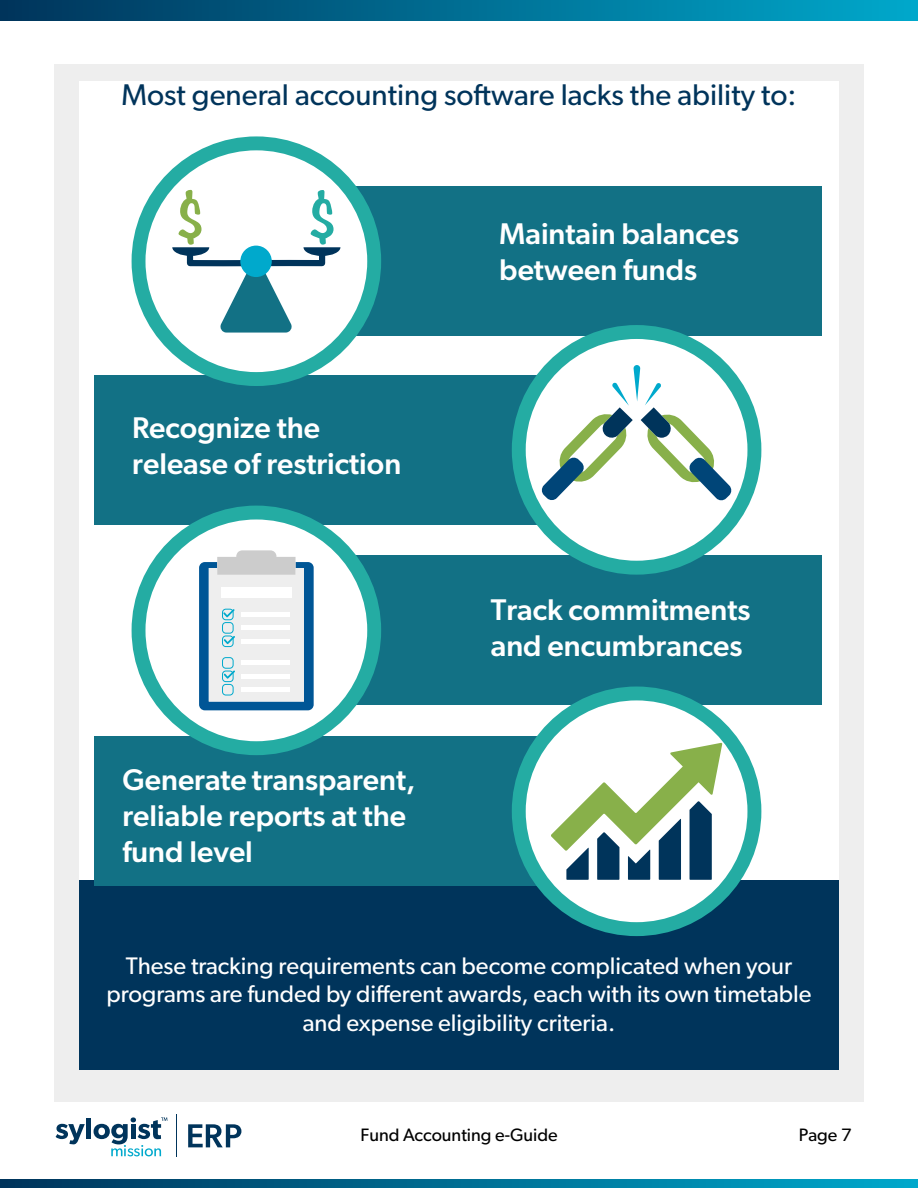
<style>
.page{position:relative;width:918px;height:1188px;background:#fff}
.page>*{position:absolute;margin:0;border:0;box-sizing:border-box;transform-origin:0 0}
.t1{font:500 30px/36px "Gibson";color:#fff}
.t2{font:30px "Gibson";color:#00345b}
.t3{font:24px/28.8px "Gibson";color:#fff;text-align:center}
.t4{font:18px "Gibson";color:#000}
</style>
<div class="page">
<div style="left:0;top:0;width:918px;height:21px;background:linear-gradient(to right,#00345b,#00a8cb)"></div>
<svg style="left:0;top:1179px;width:918px;height:9px;background:#006d92"></svg>
<svg style="left:188px;top:1124px;width:53px;height:23px"></svg>
<svg style="left:56px;top:1124px;width:29px;height:20px"></svg>
<div style="left:86px;top:1118px;width:5px;height:21px;background:#00345b"></div>
<svg style="left:94px;top:1117px;width:73px;height:39px"></svg>
<hr style="left:176px;top:1114px;width:1px;height:43px;background:#00345b">
<div style="left:54px;top:65px;width:810px;height:1037px;background:#eee"></div>
<div style="left:79px;top:81px;width:760px;height:937px;background:#fff"></div>
<div style="left:79px;top:880px;width:760px;height:190px;background:#00345b"></div>
<div style="left:95px;top:736px;width:474px;height:150px;background:#127185"></div>
<div style="left:95px;top:375px;width:474px;height:150px;background:#127185"></div>
<div style="left:347px;top:555px;width:475px;height:150px;background:#127185"></div>
<div style="left:132px;top:506px;width:249px;height:249px;background:#24aca3;border-radius:50%"></div>
<div style="left:145px;top:520px;width:222px;height:221px;background:#fff;border-radius:50%"></div>
<svg style="left:199px;top:550px;width:115px;height:160px"></svg>
<div style="left:512px;top:687px;width:249px;height:249px;background:#24aca3;border-radius:50%"></div>
<div style="left:526px;top:700px;width:221px;height:222px;background:#fff;border-radius:50%"></div>
<svg style="left:551px;top:743px;width:171px;height:137px"></svg>
<div style="left:347px;top:186px;width:475px;height:150px;background:#127185"></div>
<div style="left:132px;top:136px;width:249px;height:250px;background:#24aca3;border-radius:50%"></div>
<div style="left:145px;top:150px;width:222px;height:222px;background:#fff;border-radius:50%"></div>
<svg style="left:172px;top:190px;width:168px;height:143px"></svg>
<div style="left:240px;top:246px;width:32px;height:31px;background:#00a9cc;border-radius:50%"></div>
<div style="left:512px;top:325px;width:249px;height:250px;background:#24aca3;border-radius:50%"></div>
<div style="left:526px;top:339px;width:221px;height:222px;background:#fff;border-radius:50%"></div>
<svg style="left:541px;top:382px;width:92px;height:118px"></svg>
<svg style="left:641px;top:383px;width:91px;height:118px"></svg>
<svg style="left:633px;top:365px;width:7px;height:37px"></svg>
<p class="t2" style="left:121px;top:77px;width:677px">Most general accounting software lacks the ability to:</p>
<p class="t1" style="left:132px;top:409px;width:271px">Recognize the release of restriction</p>
<p class="t1" style="left:122px;top:761px;width:295px">Generate transparent, reliable reports at the fund level</p>
<p class="t1" style="left:499px;top:216px;width:241px">Maintain balances between funds</p>
<p class="t1" style="left:491px;top:591px;width:261px">Track commitments and encumbrances</p>
<p class="t3" style="left:106px;top:951px;width:707px">These tracking requirements can become complicated when your programs are funded by different awards, each with its own timetable and expense eligibility criteria.</p>
<p class="t4" style="left:360px;top:1124px;width:199px">Fund Accounting e-Guide</p>
<p class="t4" style="left:799px;top:1124px;width:54px">Page 7</p>
</div>
